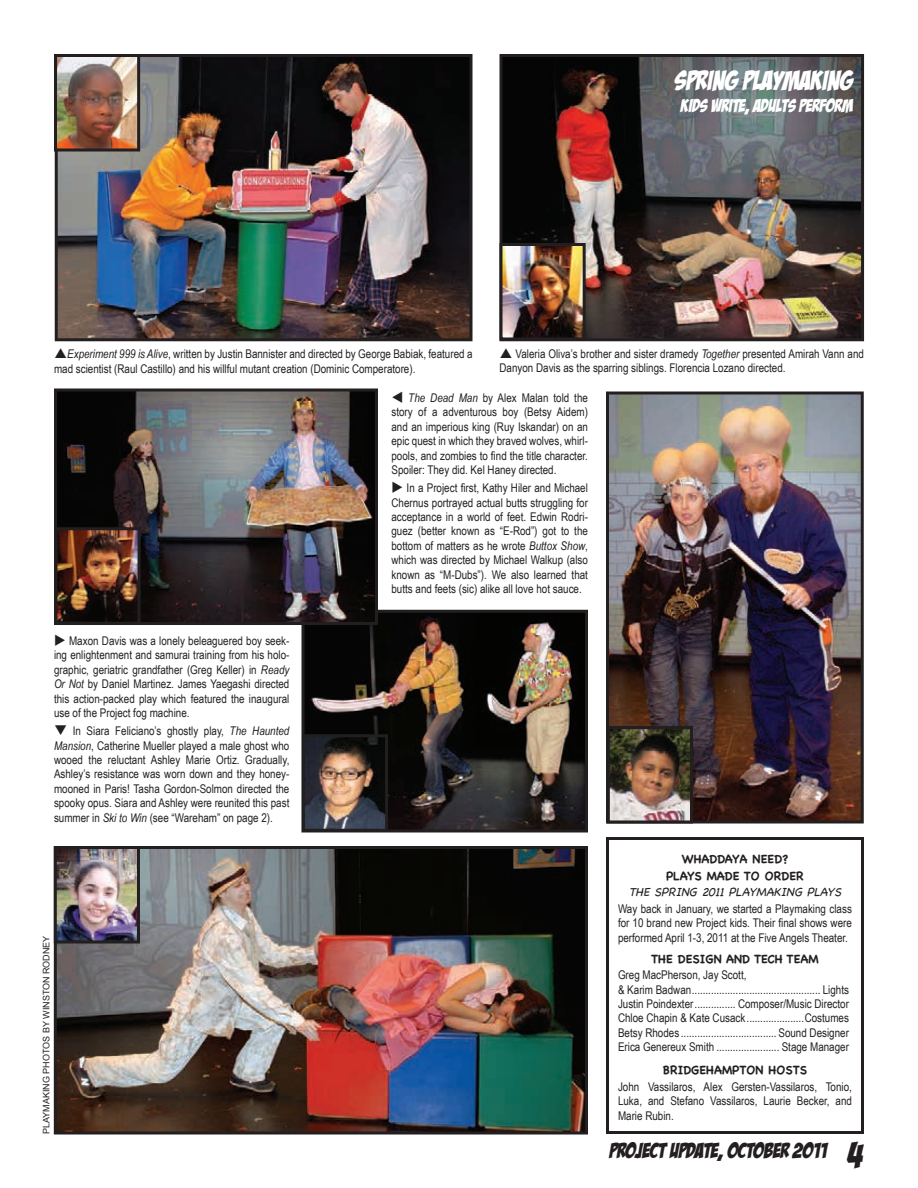
<style>
.page{position:relative;width:918px;height:1188px;background:#fff}
.page>*{position:absolute;margin:0;border:0;box-sizing:border-box;transform-origin:0 0}
.t1{font:27px "Bada Boom BB";color:#fff}
.t2{font:21px "Bada Boom BB";color:#231f20}
.t3{font:18px "Bada Boom BB";color:#fff}
.t4{font:12px/14.4px "Arial Narrow";color:#231f20;text-align:justify}
.t5{font:700 12px "Chalkboard";color:#231f20}
.t6{font:italic 12px "Chalkboard";color:#231f20}
.t7{font:9px "Arial";color:#231f20}
.s1{font-style:italic}
.s2{font-size:36px}
</style>
<div class="page">
<img style="left:504px;top:58px;width:356px;height:279px">
<div style="left:500px;top:54px;width:364px;height:287px;border:3px solid #231f20"></div>
<img style="left:58px;top:850px;width:526px;height:281px">
<div style="left:54px;top:846px;width:534px;height:289px;border:3px solid #231f20"></div>
<img style="left:59px;top:58px;width:409px;height:279px">
<div style="left:55px;top:54px;width:417px;height:287px;border:3px solid #231f20"></div>
<img style="left:610px;top:396px;width:250px;height:424px">
<div style="left:606px;top:392px;width:258px;height:432px;border:3px solid #231f20"></div>
<img style="left:306px;top:614px;width:278px;height:214px">
<div style="left:302px;top:610px;width:286px;height:222px;border:3px solid #231f20"></div>
<div style="left:606px;top:837px;width:258px;height:297px;border:3px solid #231f20"></div>
<img style="left:58px;top:58px;width:78px;height:90px">
<div style="left:54px;top:54px;width:86px;height:98px;border:3px solid #231f20"></div>
<img style="left:306px;top:738px;width:78px;height:90px">
<div style="left:302px;top:734px;width:86px;height:98px;border:3px solid #231f20"></div>
<img style="left:504px;top:247px;width:78px;height:89px">
<div style="left:500px;top:243px;width:86px;height:97px;border:3px solid #231f20"></div>
<img style="left:58px;top:850px;width:78px;height:90px">
<div style="left:54px;top:846px;width:86px;height:98px;border:3px solid #231f20"></div>
<img style="left:611px;top:730px;width:78px;height:90px">
<div style="left:607px;top:726px;width:86px;height:98px;border:3px solid #231f20"></div>
<img style="left:58px;top:392px;width:316px;height:229px">
<div style="left:54px;top:388px;width:324px;height:237px;border:3px solid #231f20"></div>
<img style="left:58px;top:531px;width:79px;height:90px">
<div style="left:54px;top:527px;width:87px;height:98px;border:3px solid #231f20"></div>
<h1 class="t1" style="left:675px;top:66px;width:180px">SPRING PLAYMAKING</h1>
<h3 class="t3" style="left:681px;top:96px;width:174px">KIDS WRITE, ADULTS PERFORM</h3>
<p class="t4" style="left:54px;top:347px;width:420px;text-indent:13px"><span class="s1">Experiment 999 is Alive</span>, written by Justin Bannister and directed by George Babiak, featured a mad scientist (Raul Castillo) and his willful mutant creation (Dominic Comperatore).</p>
<p class="t4" style="left:500px;top:346px;width:366px;text-indent:16px">Valeria Oliva’s brother and sister dramedy <span class="s1">Together</span> presented Amirah Vann and<br>Danyon Davis as the sparring siblings. Florencia Lozano directed.</p>
<p class="t4" style="left:54px;top:633px;width:237px">◆ Maxon Davis was a lonely beleaguered boy seek&shy;ing enlightenment and samurai training from his holo&shy;graphic, geriatric grandfather (Greg Keller) in <span class="s1">Ready Or Not</span> by Daniel Martinez. James Yaegashi directed this action-packed play which featured the inaugural use of the Project fog machine.</p>
<p class="t4" style="left:54px;top:723px;width:237px">❑ In Siara Feliciano’s ghostly play, <span class="s1">The Haunted Mansion</span>, Catherine Mueller played a male ghost who wooed the reluctant Ashley Marie Ortiz. Gradually, Ashley’s resistance was worn down and they honey&shy;mooned in Paris! Tasha Gordon-Solmon directed the spooky opus. Siara and Ashley were reunited this past summer in <span class="s1">Ski to Win</span> (see “Wareham” on page 2).</p>
<p class="t7" style="left:40px;top:1134px;width:200px;rotate:-90deg">PLAYMAKING PHOTOS BY WINSTON RODNEY</p>
<p class="t4" style="left:392px;top:390px;width:198px">▼ <span class="s1">The Dead Man</span> by Alex Malan told the story of a adventurous boy (Betsy Aidem) and an imperious king (Ruy Iskandar) on an epic quest in which they braved wolves, whirl&shy;pools, and zombies to find the title character.<br>Spoiler: They did. Kel Haney directed.</p>
<p class="t4" style="left:392px;top:480px;width:198px">◆ In a Project first, Kathy Hiler and Michael Chernus portrayed actual butts struggling for acceptance in a world of feet. Edwin Rodri&shy;guez (better known as “E-Rod”) got to the bottom of matters as he wrote <span class="s1">Buttox Show</span>, which was directed by Michael Walkup (also known as “M-Dubs”). We also learned that butts and feets (sic) alike all love hot sauce.</p>
<p class="t5" style="left:682px;top:852px;width:10px">WHADDAYA</p>
<p class="t5" style="left:753px;top:852px;width:9px">NEED</p>
<p class="t5" style="left:782px;top:852px;width:7px">?</p>
<p class="t5" style="left:666px;top:868px;width:14px">PLAYS</p>
<p class="t5" style="left:707px;top:868px;width:10px">MADE</p>
<p class="t5" style="left:744px;top:868px;width:30px">TO ORDER</p>
<p class="t6" style="left:629px;top:885px;width:218px">THESPRI NG2011PLAYMAKI NGPLAYS</p>
<p class="t4" style="left:618px;top:901px;width:235px">Way back in January, we started a Playmaking class for 10 brand new Project kids. Their final shows were performed April 1-3, 2011 at the Five Angels Theater.</p>
<p class="t5" style="left:651px;top:951px;width:84px">THE DESIGN AND</p>
<p class="t5" style="left:754px;top:951px;width:16px">TECH</p>
<p class="t5" style="left:787px;top:951px;width:17px">TEAM</p>
<p class="t4" style="left:618px;top:967px;width:233px;text-align:left">Greg MacPherson, Jay Scott,<br>&amp; Karim Badwan............................................... Lights Justin Poindexter............... Composer/Music Director Chloe Chapin &amp; Kate Cusack.....................Costumes Betsy Rhodes ................................... Sound Designer Erica Genereux Smith ....................... Stage Manager</p>
<p class="t5" style="left:663px;top:1063px;width:146px">BRIDGEHAMPTON HOSTS</p>
<p class="t4" style="left:618px;top:1079px;width:235px">John Vassilaros, Alex Gersten-Vassilaros, Tonio, Luka, and Stefano Vassilaros, Laurie Becker, and Marie Rubin.</p>
<h2 class="t2" style="left:610px;top:1139px;width:256px">PROJECT UPDATE, OCTOBER 2011 <span class="s2">4</span></h2>
</div>
